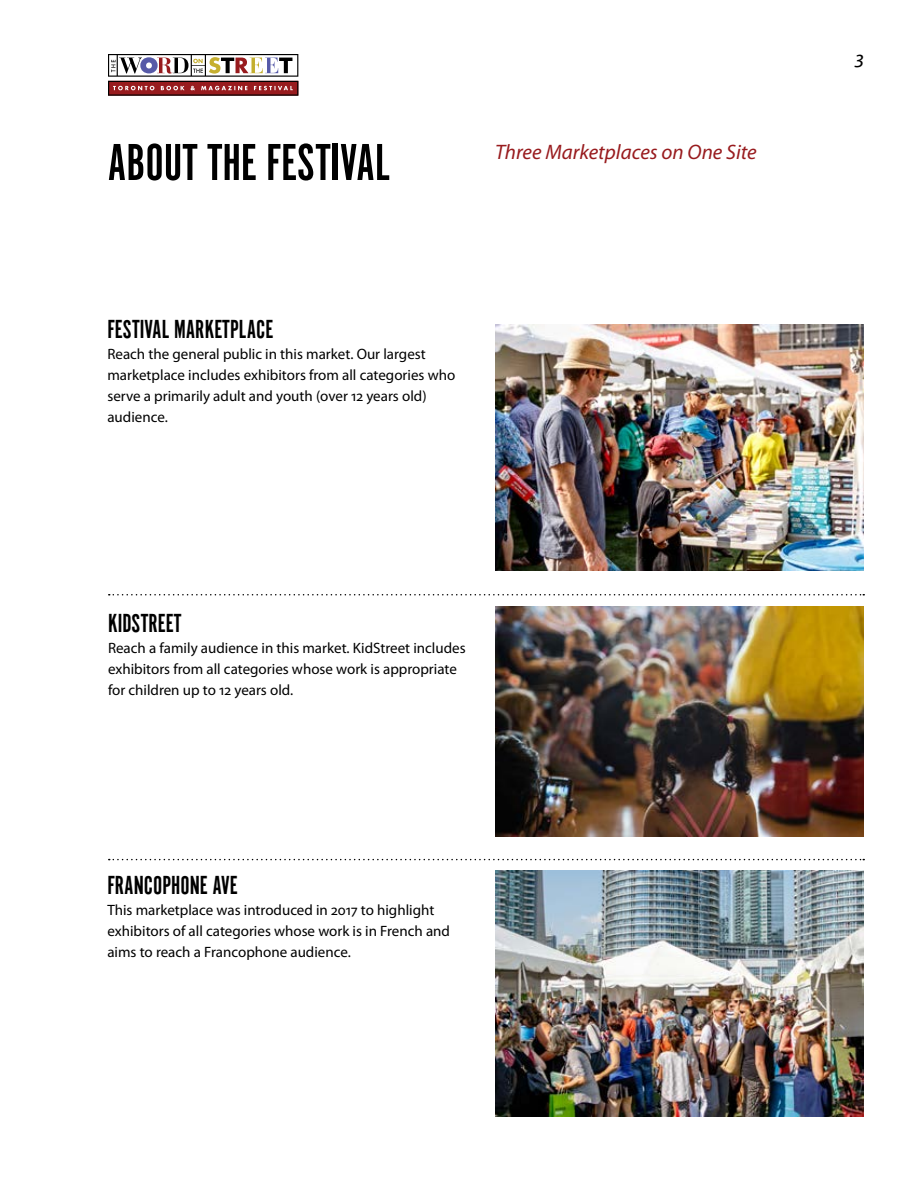
<style>
.page{position:relative;width:918px;height:1188px;background:#fff}
.page>*{position:absolute;margin:0;border:0;box-sizing:border-box;transform-origin:0 0}
.t1{font:54px "Alternate Gothic Com No 1";color:#000}
.t2{font:27px "Alternate Gothic Com No 1";color:#000}
.t3{font:italic 21px "Myriad Pro";color:#981b1e}
.t4{font:italic 21px "Myriad Pro";color:#000}
.t5{font:15px/21px "Myriad Pro";color:#000}
</style>
<div class="page">
<svg style="left:108px;top:54px;width:190px;height:42px"></svg>
<img style="left:495px;top:324px;width:369px;height:246px">
<img style="left:495px;top:606px;width:368px;height:231px">
<svg style="left:109px;top:859px;width:755px;height:1px"></svg>
<svg style="left:109px;top:594px;width:755px;height:2px"></svg>
<img style="left:495px;top:870px;width:369px;height:246px">
<h1 class="t1" style="left:107px;top:135px;width:284px">ABOUT THE FESTIVAL</h1>
<h3 class="t3" style="left:495px;top:139px;width:263px">Three Marketplaces on One Site</h3>
<h2 class="t2" style="left:107px;top:315px;width:168px">FESTIVAL MARKETPLACE</h2>
<p class="t5" style="left:107px;top:343px;width:349px">Reach the general public in this market. Our largest marketplace includes exhibitors from all categories who serve a primarily adult and youth (over 12 years old) audience.</p>
<h2 class="t2" style="left:108px;top:609px;width:75px">KIDSTREET</h2>
<p class="t5" style="left:108px;top:637px;width:359px">Reach a family audience in this market. KidStreet includes exhibitors from all categories whose work is appropriate for children up to 12 years old.</p>
<h2 class="t2" style="left:107px;top:871px;width:132px">FRANCOPHONE AVE</h2>
<p class="t5" style="left:107px;top:899px;width:344px">This marketplace was introduced in 2017 to highlight exhibitors of all categories whose work is in French and aims to reach a Francophone audience.</p>
<h3 class="t4" style="left:855px;top:44px;width:10px">3</h3>
</div>
